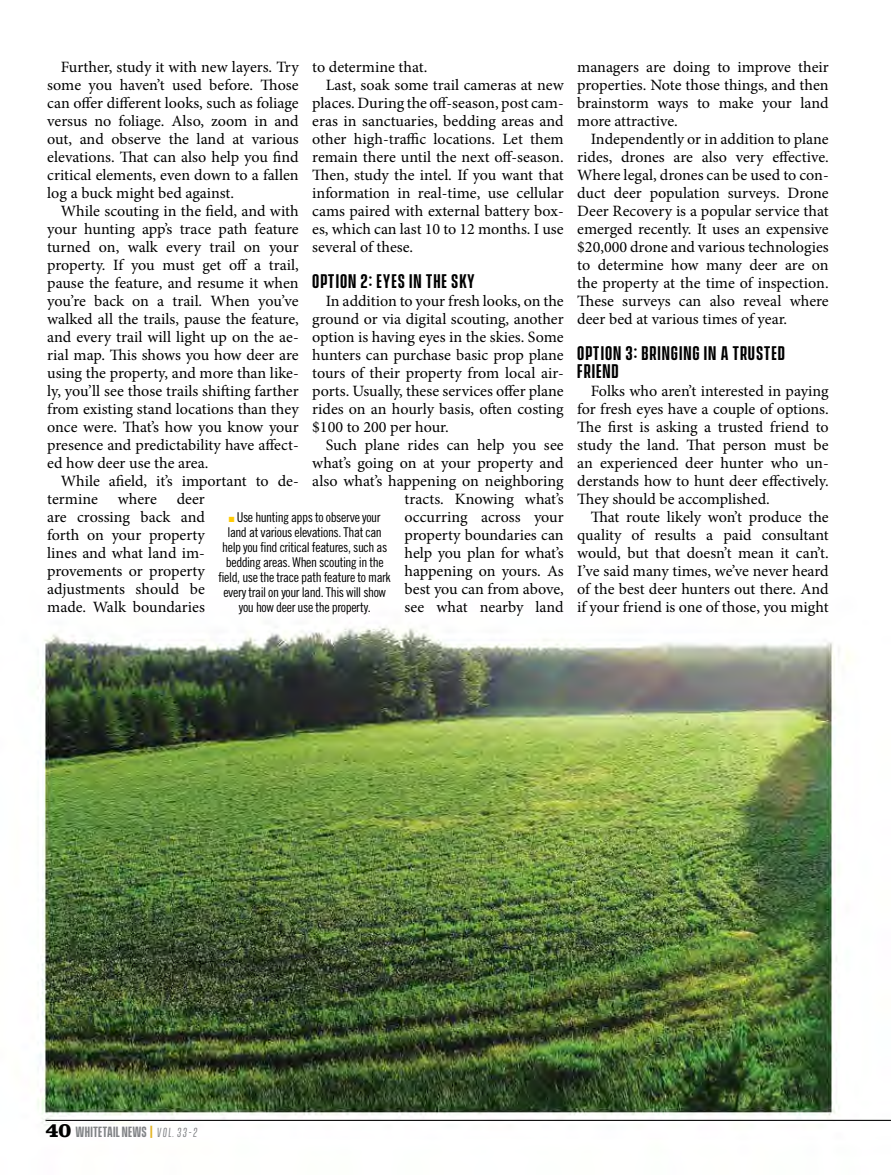
<style>
.page{position:relative;width:891px;height:1175px;background:#fff}
.page>*{position:absolute;margin:0;border:0;box-sizing:border-box;transform-origin:0 0}
.t1{font:600 18px/18px "Vanguard CF";letter-spacing:.05em;color:#000}
.t2{font:15.75px/18px "Minion Pro";color:#000;text-align:justify}
.t3{font:13.5px/15px "Trade Gothic LT Std Cn 18";letter-spacing:-.03em;color:#000;text-align:center}
.t4{font:600 13.5px "Vanguard CF";letter-spacing:.015em;color:#808285}
.s1{color:#ffcb05}
.s2{font-family:"Clarendon LT Std";font-weight:700;font-size:21px;color:#000}
.s3{color:#e3b423}
.s4{font-weight:400;font-size:12px}
</style>
<div class="page">
<img style="left:37px;top:626px;width:854px;height:500px">
<p class="t2" style="left:47px;top:58px;width:253px;text-indent:13px">Further, study it with new layers. Try some you haven’t used before. Those can offer different looks, such as foliage versus no foliage. Also, zoom in and out, and observe the land at various elevations. That can also help you find critical elements, even down to a fallen log a buck might bed against.</p>
<p class="t2" style="left:47px;top:202px;width:253px;text-indent:14px">While scouting in the field, and with your hunting app’s trace path feature turned on, walk every trail on your property. If you must get off a trail, pause the feature, and resume it when you’re back on a trail. When you’ve walked all the trails, pause the feature, and every trail will light up on the ae&shy;rial map. This shows you how deer are using the property, and more than like&shy;ly, you’ll see those trails shifting farther from existing stand locations than they once were. That’s how you know your presence and predictability have affect&shy;ed how deer use the area.</p>
<p class="t2" style="left:47px;top:472px;width:253px;text-indent:13px">While afield, it’s important to de&shy;termine</p>
<p class="t2" style="left:312px;top:58px;width:117px">to determine that.</p>
<p class="t2" style="left:326px;top:76px;width:240px">Last, soak some trail cameras at new</p>
<p class="t2" style="left:312px;top:94px;width:253px">places. During the off-season, post cam-</p>
<p class="t2" style="left:312px;top:112px;width:253px">eras in sanctuaries, bedding areas and</p>
<p class="t2" style="left:312px;top:130px;width:253px">other high-traffic locations. Let them</p>
<p class="t2" style="left:312px;top:148px;width:253px">remain there until the next off-season.</p>
<p class="t2" style="left:312px;top:166px;width:253px">Then, study the intel. If you want that</p>
<p class="t2" style="left:312px;top:184px;width:253px">information in real-time, use cellular</p>
<p class="t2" style="left:312px;top:202px;width:253px">cams paired with external battery box-</p>
<p class="t2" style="left:312px;top:220px;width:253px">es, which can last 10 to 12 months. I use</p>
<p class="t2" style="left:312px;top:238px;width:103px">several of these.</p>
<p class="t1" style="left:312px;top:273px;width:164px">OPTION 2: EYES IN THE SKY</p>
<p class="t2" style="left:312px;top:292px;width:253px;text-indent:14px">In addition to your fresh looks, on the ground or via digital scouting, another option is having eyes in the skies. Some hunters can purchase basic prop plane tours of their property from local air&shy;ports. Usually, these services offer plane rides on an hourly basis, often costing $100 to 200 per hour.</p>
<p class="t2" style="left:312px;top:436px;width:253px;text-align:right">Such plane rides can help you see what’s going on at your property and also what’s happening on neighboring tracts. Knowing what’s<br>occurring across your<br>property boundaries can<br>help you plan for what’s<br>happening on yours. As<br>best you can from above,<br>see what nearby land</p>
<p class="t2" style="left:47px;top:490px;width:159px;text-indent:130px">deer are crossing back and forth on your property lines and what land im&shy;provements or property adjustments should be made. Walk boundaries</p>
<p class="t2" style="left:118px;top:490px;width:41px">where</p>
<p class="t3" style="left:219px;top:509px;width:174px"><span class="s1">■</span> Use hunting apps to observe your land at various elevations. That can help you find critical features, such as bedding areas. When scouting in the field, use the trace path feature to mark every trail on your land. This will show you how deer use the property.</p>
<p class="t2" style="left:577px;top:58px;width:253px">managers are doing to improve their properties. Note those things, and then brainstorm ways to make your land more attractive.</p>
<p class="t2" style="left:577px;top:130px;width:253px;text-indent:14px">Independently or in addition to plane rides, drones are also very effective.<br>Where legal, drones can be used to con&shy;duct deer population surveys. Drone Deer Recovery is a popular service that emerged recently. It uses an expensive $20,000 drone and various technologies to determine how many deer are on the property at the time of inspection.<br>These surveys can also reveal where deer bed at various times of year.</p>
<p class="t1" style="left:577px;top:345px;width:209px">OPTION 3: BRINGING IN A TRUSTED<br>FRIEND</p>
<p class="t2" style="left:577px;top:382px;width:253px;text-indent:13px">Folks who aren’t interested in paying for fresh eyes have a couple of options.<br>The first is asking a trusted friend to study the land. That person must be an experienced deer hunter who un&shy;derstands how to hunt deer effectively.<br>They should be accomplished.</p>
<p class="t2" style="left:577px;top:508px;width:253px;text-indent:13px">That route likely won’t produce the quality of results a paid consultant would, but that doesn’t mean it can’t.<br>I’ve said many times, we’ve never heard of the best deer hunters out there. And if your friend is one of those, you might</p>
<p class="t4" style="left:46px;top:1123px;width:154px"><span class="s2">40</span> WHITETAIL NEWS <span class="s3">|</span> <span class="s4">Vol. 33-2</span></p>
</div>
